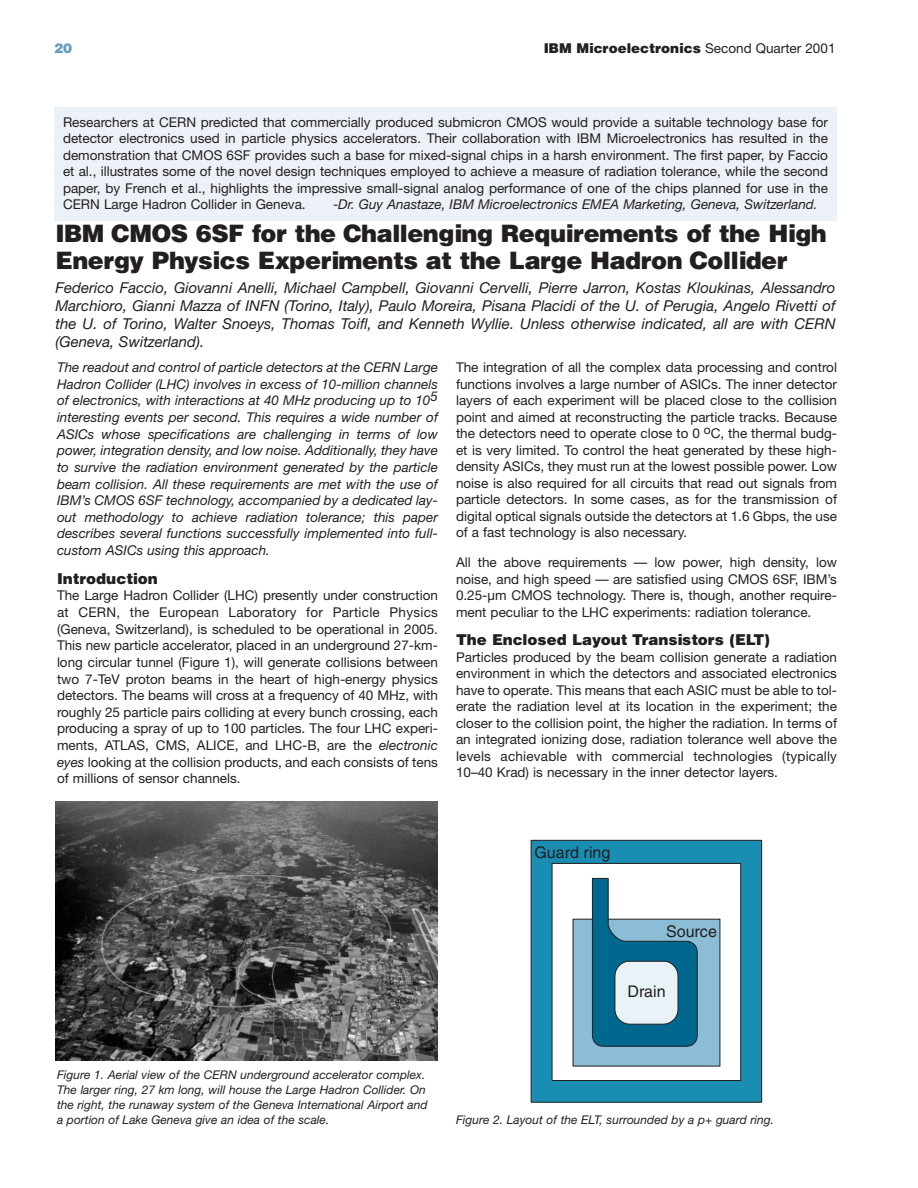
<style>
.page{position:relative;width:918px;height:1188px;background:#fff}
.page>*{position:absolute;margin:0;border:0;box-sizing:border-box;transform-origin:0 0}
.t1{font:900 24px/27px "IBM Helvetica";letter-spacing:-.02em;color:#231f20}
.t2{font:16.05px "Helvetica";color:#231f20}
.t3{font:italic 15px/18px "Helvetica Neue";color:#231f20;text-align:justify}
.t4{font:900 15px "IBM Helvetica";color:#231f20}
.t5{font:13.5px/16.5px "Helvetica Neue";color:#231f20;text-align:justify}
.t6{font:italic 13.5px/16.6px "Helvetica Neue";color:#231f20;text-align:justify}
.t7{font:900 13.5px "IBM Helvetica";color:#231f20}
.t8{font:900 13.5px "IBM Helvetica";color:#659bc1}
.t9{font:italic 12px/15px "Helvetica Neue";color:#231f20}
.s1{font-family:"Helvetica Neue";font-weight:400}
.s2{font-style:normal}
.s3{font-style:italic}
</style>
<div class="page">
<img style="left:56px;top:801px;width:382px;height:259px">
<div style="left:531px;top:840px;width:231px;height:263px;background:#198eb2;border:1px solid #231f20"></div>
<div style="left:552px;top:863px;width:189px;height:218px;background:#fff;border:1px solid #231f20"></div>
<div style="left:573px;top:919px;width:147px;height:147px;background:#8bbed6"></div>
<svg style="left:592px;top:878px;width:106px;height:169px"></svg>
<div style="left:54px;top:108px;width:783px;height:113px;background:#ebf1f7"></div>
<p class="t8" style="left:54px;top:44px;width:20px">20</p>
<p class="t7" style="left:544px;top:43px;width:293px">IBM Microelectronics <span class="s1">Second Quarter 2001</span></p>
<p class="t5" style="left:63px;top:115px;width:767px">Researchers at CERN predicted that commercially produced submicron CMOS would provide a suitable technology base for detector electronics used in particle physics accelerators. Their collaboration with IBM Microelectronics has resulted in the demonstration that CMOS 6SF provides such a base for mixed-signal chips in a harsh environment. The first paper, by Faccio et al., illustrates some of the novel design techniques employed to achieve a measure of radiation tolerance, while the second paper, by French et al., highlights the impressive small-signal analog performance of one of the chips planned for use in the CERN Large Hadron Collider in Geneva.</p>
<p class="t6" style="left:333px;top:197px;width:486px"><span class="s2">-</span>Dr. Guy Anastaze, IBM Microelectronics EMEA Marketing, Geneva, Switzerland.</p>
<h1 class="t1" style="left:56px;top:222px;width:773px">IBM CMOS 6SF for the Challenging Requirements of the High<br>Energy Physics Experiments at the Large Hadron Collider</h1>
<p class="t3" style="left:56px;top:280px;width:782px">Federico Faccio, Giovanni Anelli, Michael Campbell, Giovanni Cervelli, Pierre Jarron, Kostas Kloukinas, Alessandro Marchioro, Gianni Mazza of INFN (Torino, Italy), Paulo Moreira, Pisana Placidi of the U. of Perugia, Angelo Rivetti of the U. of Torino, Walter Snoeys, Thomas Toifl, and Kenneth Wyllie. Unless otherwise indicated, all are with CERN (Geneva, Switzerland).</p>
<p class="t6" style="left:57px;top:360px;width:383px">The readout and control of particle detectors at the CERN Large Hadron Collider (LHC) involves in excess of 10-million channels of electronics, with interactions at 40 MHz producing up to 105 interesting events per second. This requires a wide number of ASICs whose specifications are challenging in terms of low power, integration density, and low noise. Additionally, they have to survive the radiation environment generated by the particle beam collision. All these requirements are met with the use of IBM’s CMOS 6SF technology, accompanied by a dedicated lay&shy;out methodology to achieve radiation tolerance; this paper describes several functions successfully implemented into full&shy;custom ASICs using this approach.</p>
<p class="t4" style="left:57px;top:573px;width:102px">Introduction</p>
<p class="t5" style="left:57px;top:589px;width:383px">The Large Hadron Collider (LHC) presently under construction at CERN, the European Laboratory for Particle Physics (Geneva, Switzerland), is scheduled to be operational in 2005.<br>This new particle accelerator, placed in an underground 27-km&shy;long circular tunnel (Figure 1), will generate collisions between two 7-TeV proton beams in the heart of high-energy physics detectors. The beams will cross at a frequency of 40 MHz, with roughly 25 particle pairs colliding at every bunch crossing, each producing a spray of up to 100 particles. The four LHC experi&shy;ments, ATLAS, CMS, ALICE, and LHC-B, are the <span class="s3">electronic eyes</span> looking at the collision products, and each consists of tens of millions of sensor channels.</p>
<p class="t5" style="left:456px;top:360px;width:383px">The integration of all the complex data processing and control functions involves a large number of ASICs. The inner detector layers of each experiment will be placed close to the collision point and aimed at reconstructing the particle tracks. Because the detectors need to operate close to 0 <sup>o</sup>C, the thermal budg&shy;et is very limited. To control the heat generated by these high&shy;density ASICs, they must run at the lowest possible power. Low noise is also required for all circuits that read out signals from particle detectors. In some cases, as for the transmission of digital optical signals outside the detectors at 1.6 Gbps, the use of a fast technology is also necessary.</p>
<p class="t5" style="left:456px;top:555px;width:382px">All the above requirements — low power, high density, low noise, and high speed — are satisfied using CMOS 6SF, IBM’s 0.25-µm CMOS technology. There is, though, another require&shy;ment peculiar to the LHC experiments: radiation tolerance.</p>
<p class="t4" style="left:456px;top:634px;width:316px">The Enclosed Layout Transistors (ELT)</p>
<p class="t5" style="left:456px;top:650px;width:383px">Particles produced by the beam collision generate a radiation environment in which the detectors and associated electronics have to operate. This means that each ASIC must be able to tol&shy;erate the radiation level at its location in the experiment; the closer to the collision point, the higher the radiation. In terms of an integrated ionizing dose, radiation tolerance well above the levels achievable with commercial technologies (typically 10–40 Krad) is necessary in the inner detector layers.</p>
<p class="t2" style="left:534px;top:846px;width:78px">Guard ring</p>
<p class="t2" style="left:666px;top:925px;width:52px">Source</p>
<p class="t2" style="left:627px;top:986px;width:40px">Drain</p>
<p class="t9" style="left:57px;top:1068px;width:372px">Figure 1. Aerial view of the CERN underground accelerator complex.<br>The larger ring, 27 km long, will house the Large Hadron Collider. On the right, the runaway system of the Geneva International Airport and a portion of Lake Geneva give an idea of the scale.</p>
<p class="t9" style="left:456px;top:1114px;width:320px">Figure 2. Layout of the ELT, surrounded by a p+ guard ring.</p>
</div>
